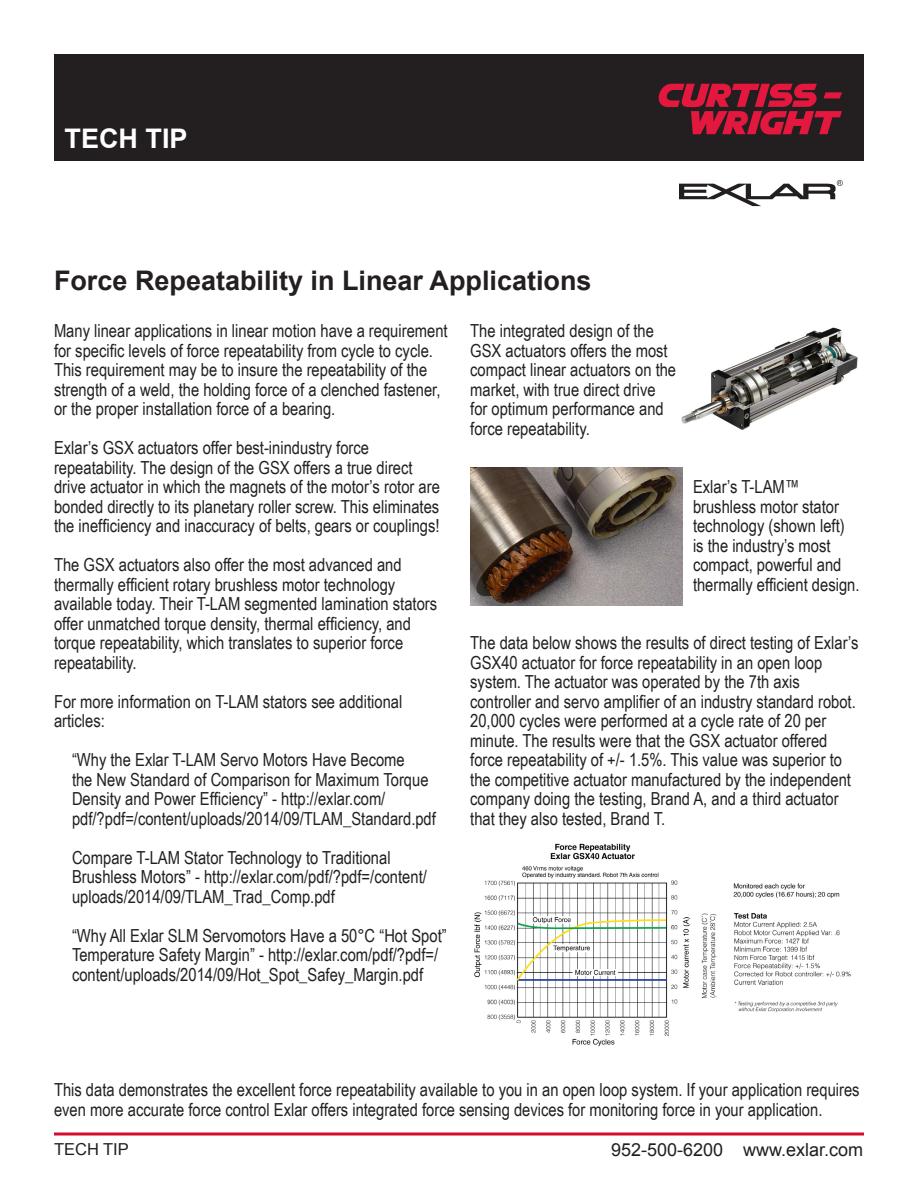
<style>
.page{position:relative;width:918px;height:1188px;background:#fff}
.page>*{position:absolute;margin:0;border:0;box-sizing:border-box;transform-origin:0 0}
.t1{font:700 27px "Arial";color:#231f20}
.t2{font:700 27px "Arial";color:#fff}
.t3{font:18px/19.5px "Arial Narrow";color:#231f20}
.t4{font:18px "Arial";color:#231f20}
.t5{font:16.5px "Arial";color:#231f20}
</style>
<div class="page">
<svg style="left:54px;top:1132px;width:810px;height:4px;background:#dd495f"></svg>
<div style="left:54px;top:54px;width:810px;height:106px;background:#231f20"></div>
<svg style="left:679px;top:180px;width:164px;height:26px"></svg>
<svg style="left:658px;top:84px;width:184px;height:51px"></svg>
<img style="left:470px;top:468px;width:213px;height:138px">
<img style="left:681px;top:327px;width:177px;height:103px">
<img style="left:474px;top:843px;width:377px;height:204px">
<h1 class="t2" style="left:65px;top:120px;width:125px">TECH TIP</h1>
<p class="t1" style="left:54px;top:262px;width:539px">Force Repeatability in Linear Applications</p>
<p class="t3" style="left:54px;top:320px;width:395px">Many linear applications in linear motion have a requirement for specific levels of force repeatability from cycle to cycle.<br>This requirement may be to insure the repeatability of the strength of a weld, the holding force of a clenched fastener, or the proper installation force of a bearing.</p>
<p class="t3" style="left:54px;top:437px;width:387px">Exlar’s GSX actuators offer best-inindustry force repeatability. The design of the GSX offers a true direct drive actuator in which the magnets of the motor’s rotor are bonded directly to its planetary roller screw. This eliminates the inefficiency and inaccuracy of belts, gears or couplings!</p>
<p class="t3" style="left:54px;top:554px;width:385px">The GSX actuators also offer the most advanced and thermally efficient rotary brushless motor technology available today. Their T-LAM segmented lamination stators offer unmatched torque density, thermal efficiency, and torque repeatability, which translates to superior force repeatability.</p>
<p class="t3" style="left:54px;top:691px;width:350px">For more information on T-LAM stators see additional articles:</p>
<p class="t3" style="left:72px;top:749px;width:365px">“Why the Exlar T-LAM Servo Motors Have Become<br>the New Standard of Comparison for Maximum Torque Density and Power Efficiency” - http://exlar.com/ pdf/?pdf=/content/uploads/2014/09/TLAM_Standard.pdf</p>
<p class="t3" style="left:72px;top:847px;width:356px">Compare T-LAM Stator Technology to Traditional<br>Brushless Motors” - http://exlar.com/pdf/?pdf=/content/ uploads/2014/09/TLAM_Trad_Comp.pdf</p>
<p class="t3" style="left:72px;top:925px;width:376px">“Why All Exlar SLM Servomotors Have a 50°C “Hot Spot”<br>Temperature Safety Margin” - http://exlar.com/pdf/?pdf=/ content/uploads/2014/09/Hot_Spot_Safey_Margin.pdf</p>
<p class="t3" style="left:470px;top:320px;width:207px">The integrated design of the<br>GSX actuators offers the most compact linear actuators on the market, with true direct drive for optimum performance and force repeatability.</p>
<p class="t3" style="left:693px;top:476px;width:168px">Exlar’s T-LAM™ brushless motor stator technology (shown left) is the industry’s most compact, powerful and thermally efficient design.</p>
<p class="t3" style="left:470px;top:632px;width:390px">The data below shows the results of direct testing of Exlar’s</p>
<p class="t3" style="left:470px;top:652px;width:387px">GSX40 actuator for force repeatability in an open loop system. The actuator was operated by the 7th axis controller and servo amplifier of an industry standard robot.<br>20,000 cycles were performed at a cycle rate of 20 per minute. The results were that the GSX actuator offered force repeatability of +/- 1.5%. This value was superior to the competitive actuator manufactured by the independent company doing the testing, Brand A, and a third actuator that they also tested, Brand T.</p>
<p class="t3" style="left:54px;top:1079px;width:807px">This data demonstrates the excellent force repeatability available to you in an open loop system. If your application requires even more accurate force control Exlar offers integrated force sensing devices for monitoring force in your application.</p>
<p class="t5" style="left:54px;top:1138px;width:76px">TECH TIP</p>
<p class="t4" style="left:611px;top:1138px;width:254px">952-500-6200 www.exlar.com</p>
</div>
